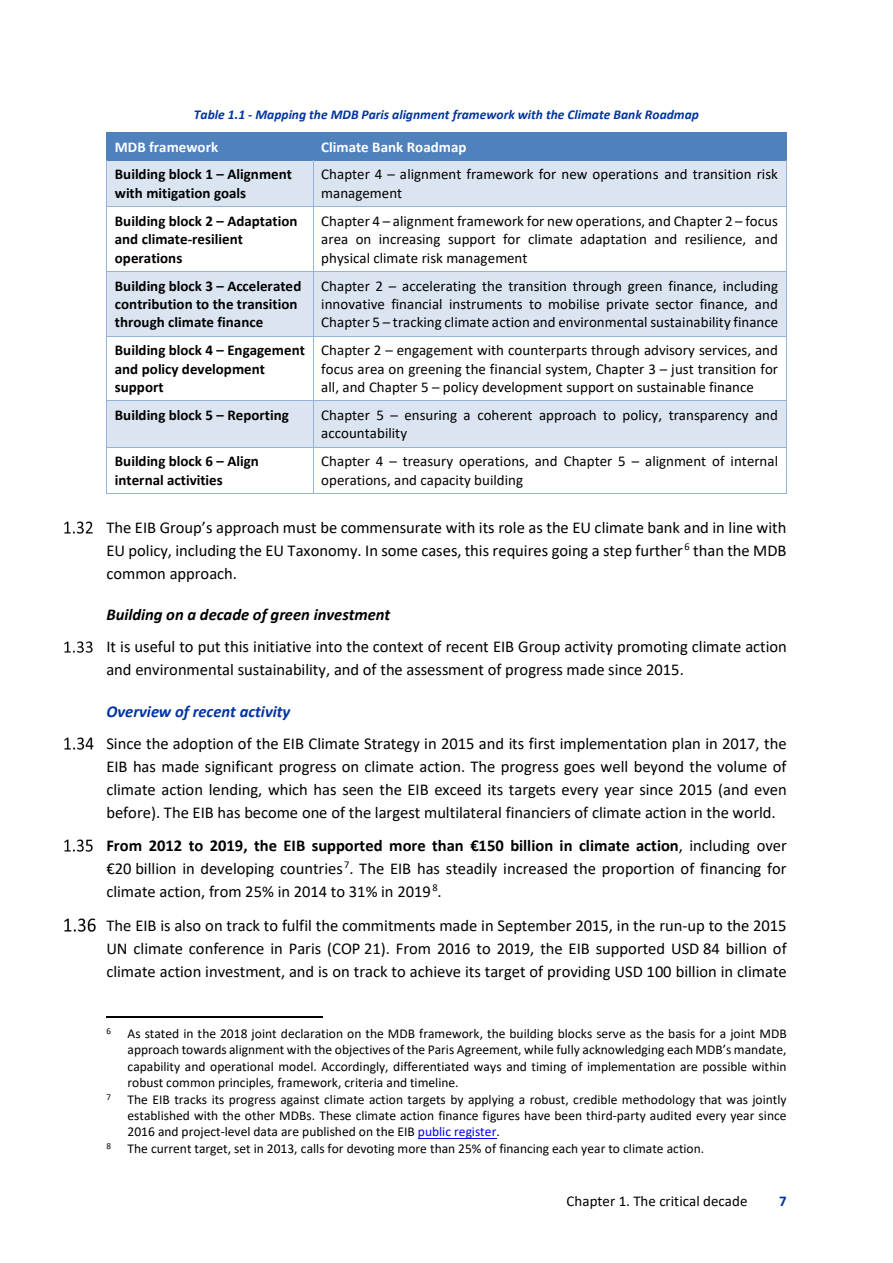
<style>
.page{position:relative;width:893px;height:1263px;background:#fff}
.page>*{position:absolute;margin:0;border:0;box-sizing:border-box;transform-origin:0 0}
.t1{font:16.5px/23.1px "Calibri";color:#000;text-align:justify}
.t2{font:italic 700 16.5px "Calibri";color:#000}
.t3{font:italic 700 16.5px "Calibri";color:#00349f}
.t4{font:15px/18.3px "Calibri";color:#000}
.t5{font:700 15px/18.3px "Calibri";letter-spacing:.005em;color:#000}
.t6{font:700 15px "Calibri";letter-spacing:.005em;color:#fff}
.t7{font:700 15px "Calibri";color:#00349f}
.t8{font:13.5px/16.5px "Calibri";color:#000;text-align:justify}
.t9{font:italic 700 13.5px "Calibri";color:#00349f}
.s1{font-weight:700}
.s2{color:#00f}
</style>
<div class="page">
<div style="left:107px;top:133px;width:206px;height:27px;background:#4f81bd"></div>
<div style="left:313px;top:133px;width:473px;height:27px;background:#4f81bd"></div>
<hr style="left:107px;top:132px;width:206px;height:1px;background:#4f81bd">
<hr style="left:314px;top:132px;width:472px;height:1px;background:#4f81bd">
<div style="left:107px;top:161px;width:206px;height:45px;background:#dbe5f1"></div>
<div style="left:314px;top:161px;width:472px;height:45px;background:#dbe5f1"></div>
<svg style="left:106px;top:132px;width:1px;height:29px"></svg>
<hr style="left:107px;top:160px;width:206px;height:1px;background:#4f81bd">
<hr style="left:314px;top:160px;width:472px;height:1px;background:#4f81bd">
<svg style="left:786px;top:132px;width:1px;height:29px"></svg>
<hr style="left:106px;top:161px;width:1px;height:45px;background:#95b3d7">
<hr style="left:313px;top:161px;width:1px;height:45px;background:#95b3d7">
<hr style="left:786px;top:161px;width:1px;height:45px;background:#95b3d7">
<hr style="left:107px;top:206px;width:206px;height:1px;background:#95b3d7">
<hr style="left:314px;top:206px;width:472px;height:1px;background:#95b3d7">
<hr style="left:106px;top:207px;width:1px;height:64px;background:#95b3d7">
<hr style="left:313px;top:207px;width:1px;height:64px;background:#95b3d7">
<hr style="left:786px;top:207px;width:1px;height:64px;background:#95b3d7">
<div style="left:107px;top:272px;width:206px;height:64px;background:#dbe5f1"></div>
<div style="left:314px;top:272px;width:472px;height:64px;background:#dbe5f1"></div>
<hr style="left:107px;top:271px;width:206px;height:1px;background:#95b3d7">
<hr style="left:314px;top:271px;width:472px;height:1px;background:#95b3d7">
<hr style="left:106px;top:272px;width:1px;height:64px;background:#95b3d7">
<hr style="left:313px;top:272px;width:1px;height:64px;background:#95b3d7">
<hr style="left:786px;top:272px;width:1px;height:64px;background:#95b3d7">
<hr style="left:107px;top:336px;width:206px;height:1px;background:#95b3d7">
<hr style="left:314px;top:336px;width:472px;height:1px;background:#95b3d7">
<hr style="left:106px;top:336px;width:1px;height:64px;background:#95b3d7">
<hr style="left:313px;top:336px;width:1px;height:64px;background:#95b3d7">
<hr style="left:786px;top:336px;width:1px;height:64px;background:#95b3d7">
<div style="left:107px;top:401px;width:206px;height:46px;background:#dbe5f1"></div>
<div style="left:314px;top:401px;width:472px;height:46px;background:#dbe5f1"></div>
<hr style="left:107px;top:400px;width:206px;height:1px;background:#95b3d7">
<hr style="left:314px;top:400px;width:472px;height:1px;background:#95b3d7">
<hr style="left:106px;top:401px;width:1px;height:46px;background:#95b3d7">
<hr style="left:313px;top:401px;width:1px;height:46px;background:#95b3d7">
<hr style="left:786px;top:401px;width:1px;height:46px;background:#95b3d7">
<hr style="left:107px;top:447px;width:206px;height:1px;background:#95b3d7">
<hr style="left:314px;top:447px;width:472px;height:1px;background:#95b3d7">
<hr style="left:106px;top:447px;width:1px;height:46px;background:#95b3d7">
<hr style="left:107px;top:493px;width:206px;height:1px;background:#95b3d7">
<hr style="left:313px;top:447px;width:1px;height:46px;background:#95b3d7">
<hr style="left:314px;top:493px;width:472px;height:1px;background:#95b3d7">
<hr style="left:786px;top:447px;width:1px;height:46px;background:#95b3d7">
<img style="left:65px;top:522px;width:28px;height:11px">
<img style="left:65px;top:641px;width:28px;height:12px">
<img style="left:65px;top:738px;width:28px;height:11px">
<img style="left:65px;top:840px;width:28px;height:11px">
<img style="left:65px;top:918px;width:31px;height:13px">
<hr style="left:106px;top:1016px;width:216px;height:1px;background:#000">
<hr style="left:418px;top:1138px;width:78px;height:1px;background:#00f">
<p class="t9" style="left:194px;top:105px;width:507px">Table 1.1 - Mapping the MDB Paris alignment framework with the Climate Bank Roadmap</p>
<p class="t6" style="left:115px;top:136px;width:105px">MDB framework</p>
<p class="t6" style="left:321px;top:136px;width:147px">Climate Bank Roadmap</p>
<p class="t5" style="left:115px;top:165px;width:179px">Building block 1 – Alignment with mitigation goals</p>
<p class="t4" style="left:321px;top:165px;width:458px">Chapter 4 – alignment framework for new operations and transition risk management</p>
<p class="t5" style="left:115px;top:212px;width:184px">Building block 2 – Adaptation and climate-resilient operations</p>
<p class="t4" style="left:321px;top:211px;width:458px;text-align:justify">Chapter 4 – alignment framework for new operations, and Chapter 2 – focus area on increasing support for climate adaptation and resilience, and physical climate risk management</p>
<p class="t5" style="left:115px;top:276px;width:188px">Building block 3 – Accelerated contribution to the transition through climate finance</p>
<p class="t4" style="left:321px;top:276px;width:458px;text-align:justify">Chapter 2 – accelerating the transition through green finance, including innovative financial instruments to mobilise private sector finance, and Chapter 5 – tracking climate action and environmental sustainability finance</p>
<p class="t5" style="left:115px;top:341px;width:192px">Building block 4 – Engagement and policy development support</p>
<p class="t4" style="left:321px;top:341px;width:458px;text-align:justify">Chapter 2 – engagement with counterparts through advisory services, and focus area on greening the financial system, Chapter 3 – just transition for all, and Chapter 5 – policy development support on sustainable finance</p>
<p class="t5" style="left:115px;top:406px;width:176px">Building block 5 – Reporting</p>
<p class="t4" style="left:321px;top:405px;width:458px">Chapter 5 – ensuring a coherent approach to policy, transparency and accountability</p>
<p class="t5" style="left:115px;top:452px;width:146px">Building block 6 – Align internal activities</p>
<p class="t4" style="left:321px;top:452px;width:458px">Chapter 4 – treasury operations, and Chapter 5 – alignment of internal operations, and capacity building</p>
<h1 class="t1" style="left:106px;top:515px;width:682px">The EIB Group’s approach must be commensurate with its role as the EU climate bank and in line with EU policy, including the EU Taxonomy. In some cases, this requires going a step further <sup>6</sup> than the MDB common approach.</h1>
<h3 class="t2" style="left:106px;top:603px;width:285px">Building on a decade of green investment</h3>
<h1 class="t1" style="left:106px;top:635px;width:682px">It is useful to put this initiative into the context of recent EIB Group activity promoting climate action and environmental sustainability, and of the assessment of progress made since 2015.</h1>
<h4 class="t3" style="left:106px;top:699px;width:185px">Overview of recent activity</h4>
<h1 class="t1" style="left:106px;top:731px;width:682px">Since the adoption of the EIB Climate Strategy in 2015 and its first implementation plan in 2017, the EIB has made significant progress on climate action. The progress goes well beyond the volume of climate action lending, which has seen the EIB exceed its targets every year since 2015 (and even before). The EIB has become one of the largest multilateral financiers of climate action in the world.</h1>
<h1 class="t1" style="left:106px;top:833px;width:682px"><span class="s1">From 2012 to 2019, the EIB supported more than €150 billion in climate action</span>, including over €20 billion in developing countries<sup>7</sup>. The EIB has steadily increased the proportion of financing for climate action, from 25% in 2014 to 31% in 2019<sup>8</sup>.</h1>
<h1 class="t1" style="left:106px;top:913px;width:682px">The EIB is also on track to fulfil the commitments made in September 2015, in the run-up to the 2015<br>UN climate conference in Paris (COP 21). From 2016 to 2019, the EIB supported USD 84 billion of climate action investment, and is on track to achieve its target of providing USD 100 billion in climate</h1>
<p class="t8" style="left:128px;top:1024px;width:661px;text-indent:-21px"><sup>6</sup> As stated in the 2018 joint declaration on the MDB framework, the building blocks serve as the basis for a joint MDB approach towards alignment with the objectives of the Paris Agreement, while fully acknowledging each MDB’s mandate, capability and operational model. Accordingly, differentiated ways and timing of implementation are possible within robust common principles, framework, criteria and timeline.</p>
<p class="t8" style="left:128px;top:1090px;width:660px;text-indent:-21px"><sup>7</sup> The EIB tracks its progress against climate action targets by applying a robust, credible methodology that was jointly established with the other MDBs. These climate action finance figures have been third-party audited every year since 2016 and project-level data are published on the EIB <span class="s2">public register</span>.</p>
<p class="t8" style="left:106px;top:1140px;width:599px"><sup>8</sup> The current target, set in 2013, calls for devoting more than 25% of financing each year to climate action.</p>
<p class="t4" style="left:567px;top:1191px;width:182px">Chapter 1. The critical decade</p>
<p class="t7" style="left:779px;top:1190px;width:9px">7</p>
</div>
